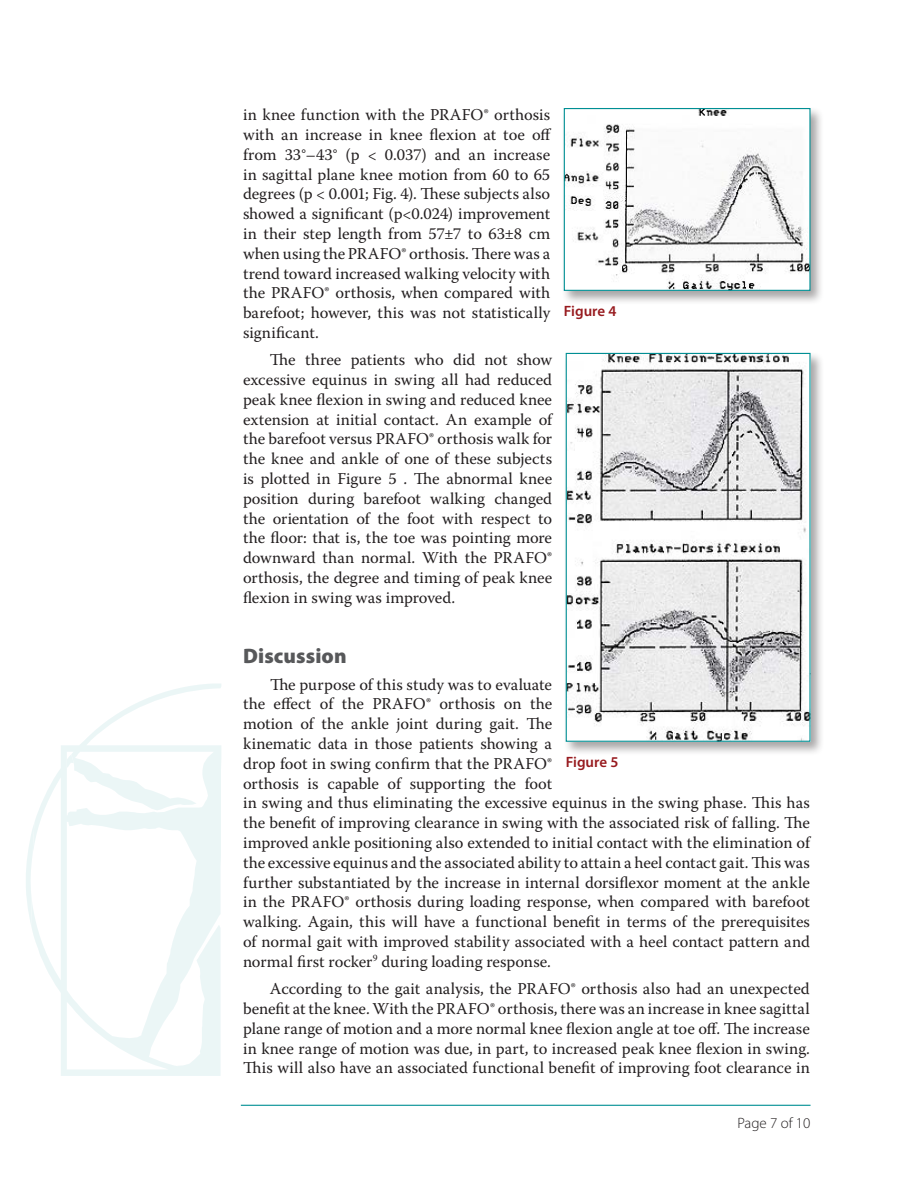
<style>
.page{position:relative;width:918px;height:1188px;background:#fff}
.page>*{position:absolute;margin:0;border:0;box-sizing:border-box;transform-origin:0 0}
.HEADING_1{font:900 21px "Myriad Pro";letter-spacing:.005em;color:#57585a}
.BODY_TEXT{font:16.5px/19.8px "Warnock Pro";letter-spacing:.005em;color:#231f20;text-align:justify}
.t1{font:600 15px "Myriad Pro";color:#971a1e}
.t2{font:300 15px "Myriad Pro";color:#231f20}
</style>
<div class="page">
<hr style="left:241px;top:1105px;width:570px;height:1px;background:#008f94">
<svg style="left:26px;top:837px;width:5px;height:86px"></svg>
<svg style="left:31px;top:684px;width:190px;height:392px"></svg>
<svg style="left:67px;top:754px;width:7px;height:14px"></svg>
<div style="left:562px;top:106px;width:263px;height:199px;background:#231f20;opacity:.4"></div>
<img style="left:566px;top:110px;width:243px;height:179px">
<div style="left:564px;top:108px;width:247px;height:183px;border:1px solid #008f94"></div>
<div style="left:564px;top:351px;width:261px;height:405px;background:#231f20;opacity:.4"></div>
<img style="left:568px;top:355px;width:241px;height:385px">
<div style="left:566px;top:353px;width:245px;height:389px;border:1px solid #008f94"></div>
<p class="BODY_TEXT" style="left:243px;top:105px;width:310px">in knee function with the PRAFO® orthosis with an increase in knee flexion at toe off from 33°–43° (p &lt; 0.037) and an increase in sagittal plane knee motion from 60 to 65 degrees (p &lt; 0.001; Fig. 4). These subjects also showed a significant (p&lt;0.024) improvement in their step length from 57±7 to 63±8 cm when using the PRAFO® orthosis. There was a trend toward increased walking velocity with the PRAFO® orthosis, when compared with barefoot; however, this was not statistically significant.</p>
<p class="BODY_TEXT" style="left:243px;top:350px;width:311px;text-indent:27px">The three patients who did not show excessive equinus in swing all had reduced peak knee flexion in swing and reduced knee extension at initial contact. An example of the barefoot versus PRAFO® orthosis walk for the knee and ankle of one of these subjects is plotted in Figure 5 . The abnormal knee position during barefoot walking changed the orientation of the foot with respect to the floor: that is, the toe was pointing more downward than normal. With the PRAFO® orthosis, the degree and timing of peak knee flexion in swing was improved.</p>
<p class="t1" style="left:564px;top:301px;width:54px">Figure 4</p>
<p class="HEADING_1" style="left:243px;top:642px;width:105px">Discussion</p>
<p class="BODY_TEXT" style="left:243px;top:674px;width:569px;text-align:left;text-indent:27px">The purpose of this study was to evaluate<br>the effect of the PRAFO® orthosis on the<br>motion of the ankle joint during gait. The<br>kinematic data in those patients showing a<br>drop foot in swing confirm that the PRAFO®<br>orthosis is capable of supporting the foot<br>in swing and thus eliminating the excessive equinus in the swing phase. This has the benefit of improving clearance in swing with the associated risk of falling. The improved ankle positioning also extended to initial contact with the elimination of the excessive equinus and the associated ability to attain a heel contact gait. This was further substantiated by the increase in internal dorsiflexor moment at the ankle in the PRAFO® orthosis during loading response, when compared with barefoot walking. Again, this will have a functional benefit in terms of the prerequisites of normal gait with improved stability associated with a heel contact pattern and normal first rocker<sup>9</sup> during loading response.</p>
<p class="BODY_TEXT" style="left:243px;top:979px;width:569px;text-indent:27px">According to the gait analysis, the PRAFO® orthosis also had an unexpected benefit at the knee. With the PRAFO® orthosis, there was an increase in knee sagittal plane range of motion and a more normal knee flexion angle at toe off. The increase in knee range of motion was due, in part, to increased peak knee flexion in swing.<br>This will also have an associated functional benefit of improving foot clearance in</p>
<p class="t1" style="left:566px;top:752px;width:54px">Figure 5</p>
<p class="t2" style="left:737px;top:1114px;width:75px">Page 7 of 10</p>
</div>
